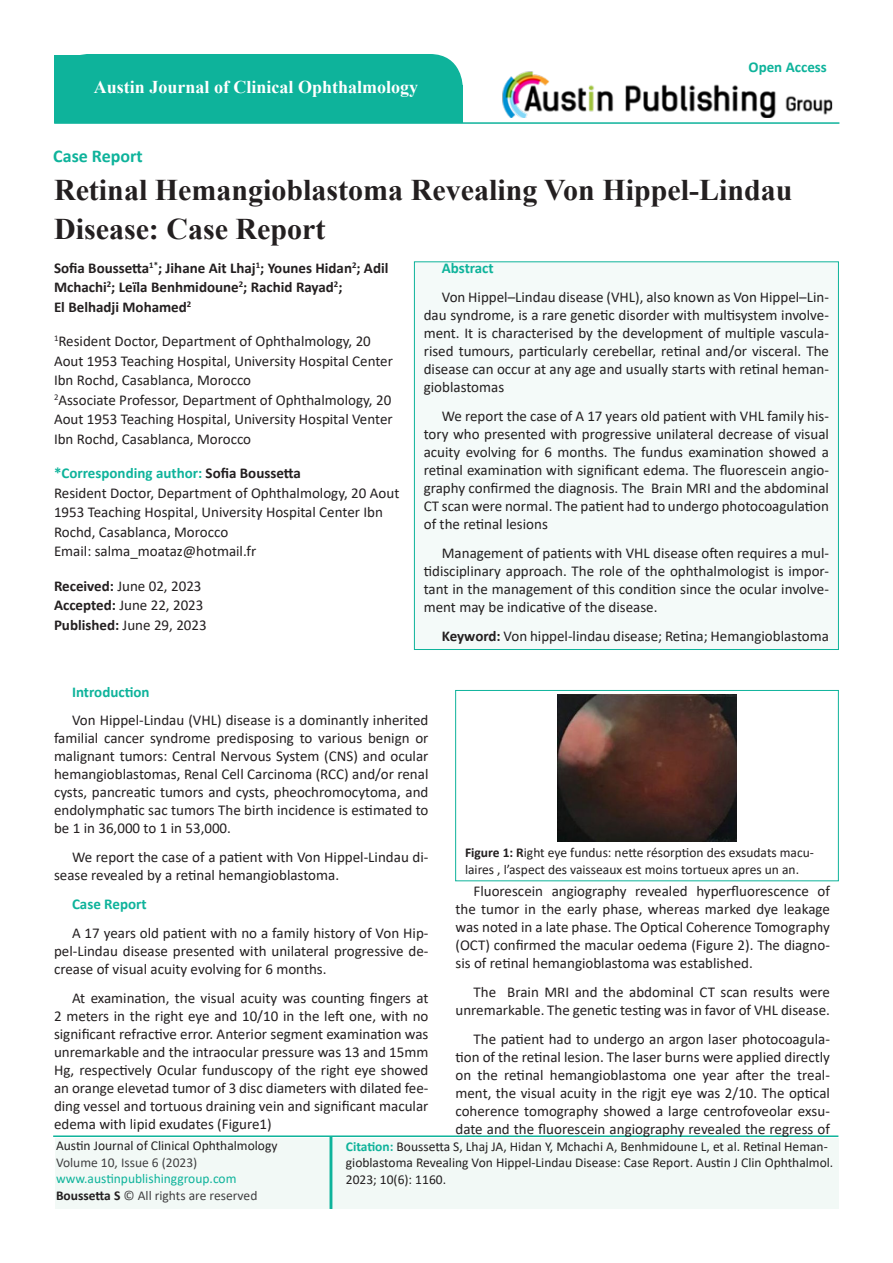
<style>
.page{position:relative;width:893px;height:1263px;background:#fff}
.page>*{position:absolute;margin:0;border:0;box-sizing:border-box;transform-origin:0 0}
.t1{font:700 30px/39px "Times New Roman";color:#231f20}
.t2{font:700 18px "Times New Roman";color:#fff}
.t3{font:700 18px "Calibri";color:#0eb39b}
.t4{font:15px/18px "Calibri";color:#231f20;text-align:justify}
.t5{font:700 15px/19.5px "Calibri";color:#231f20}
.t6{font:700 15px "Calibri";color:#0eb39b}
.t7{font:13.5px/16.5px "Calibri";color:#231f20}
.t8{font:13.5px/16.5px "Calibri";color:#414042}
.s1{color:#231f20}
.s2{font-weight:700}
.s3{color:#0eb39b}
.s4{font-weight:700;color:#231f20}
.s5{font-weight:700;color:#0eb29a}
</style>
<div class="page">
<div style="left:55px;top:54px;width:408px;height:69px;background:#0eb39b;border-radius:33px"></div>
<img style="left:502px;top:71px;width:331px;height:46px">
<div style="left:55px;top:1138px;width:783px;height:71px;background:#f2f9f6"></div>
<div style="left:335px;top:86px;width:128px;height:37px;background:#0eb39b"></div>
<div style="left:330px;top:1136px;width:2px;height:73px;border:2px solid #0eb39b"></div>
<hr style="left:54px;top:122px;width:785px;height:2px;background:#0eb39b">
<hr style="left:53px;top:1135px;width:785px;height:2px;background:#0eb39b">
<div style="left:414px;top:262px;width:424px;height:387px;background:#f4faf9"></div>
<div style="left:455px;top:690px;width:384px;height:191px;border:1px solid #0eb39b"></div>
<img style="left:557px;top:694px;width:180px;height:148px">
<p class="t2" style="left:94px;top:74px;width:326px">Austin Journal of Clinical Ophthalmology</p>
<p class="t6" style="left:748px;top:57px;width:80px">Open Access</p>
<p class="t3" style="left:53px;top:144px;width:91px">Case Report</p>
<p class="t1" style="left:54px;top:169px;width:740px">Retinal Hemangioblastoma Revealing Von Hippel-Lindau<br>Disease: Case Report</p>
<p class="t5" style="left:54px;top:258px;width:336px">Sofia Boussetta<sup>1*</sup>; Jihane Ait Lhaj<sup>1</sup>; Younes Hidan<sup>2</sup>; Adil<br>Mchachi<sup>2</sup>; Leïla Benhmidoune<sup>2</sup>; Rachid Rayad<sup>2</sup>;<br>El Belhadji Mohamed<sup>2</sup></p>
<p class="t4" style="left:54px;top:331px;width:340px;line-height:19.5px;text-align:left"><sup>1</sup>Resident Doctor, Department of Ophthalmology, 20<br>Aout 1953 Teaching Hospital, University Hospital Center<br>Ibn Rochd, Casablanca, Morocco</p>
<p class="t4" style="left:54px;top:390px;width:340px;line-height:19.5px"><sup>2</sup>Associate Professor, Department of Ophthalmology, 20<br>Aout 1953 Teaching Hospital, University Hospital Venter Ibn Rochd, Casablanca, Morocco</p>
<p class="t6" style="left:54px;top:463px;width:248px">*Corresponding author: <span class="s1">Sofia Boussetta</span></p>
<p class="t4" style="left:54px;top:483px;width:347px;line-height:19.5px;text-align:left">Resident Doctor, Department of Ophthalmology, 20 Aout<br>1953 Teaching Hospital, University Hospital Center Ibn<br>Rochd, Casablanca, Morocco</p>
<p class="t4" style="left:54px;top:542px;width:204px">Email: salma_moataz@hotmail.fr</p>
<p class="t4" style="left:54px;top:576px;width:149px"><span class="s2">Received:</span> June 02, 2023</p>
<p class="t4" style="left:54px;top:596px;width:151px"><span class="s2">Accepted:</span> June 22, 2023</p>
<p class="t4" style="left:54px;top:615px;width:154px"><span class="s2">Published:</span> June 29, 2023</p>
<p class="t6" style="left:442px;top:258px;width:53px">Abstract</p>
<p class="t4" style="left:424px;top:288px;width:407px;text-indent:18px">Von Hippel–Lindau disease (VHL), also known as Von Hippel–Lin&shy;dau syndrome, is a rare genetic disorder with multisystem involve&shy;ment. It is characterised by the development of multiple vascula&shy;rised tumours, particularly cerebellar, retinal and/or visceral. The disease can occur at any age and usually starts with retinal heman&shy;gioblastomas</p>
<p class="t4" style="left:424px;top:407px;width:407px;text-indent:18px">We report the case of A 17 years old patient with VHL family his&shy;tory who presented with progressive unilateral decrease of visual acuity evolving for 6 months. The fundus examination showed a retinal examination with significant edema. The fluorescein angio&shy;graphy confirmed the diagnosis. The Brain MRI and the abdominal CT scan were normal. The patient had to undergo photocoagulation of the retinal lesions</p>
<p class="t4" style="left:424px;top:543px;width:407px;text-indent:18px">Management of patients with VHL disease often requires a mul&shy;tidisciplinary approach. The role of the ophthalmologist is impor&shy;tant in the management of this condition since the ocular involve&shy;ment may be indicative of the disease.</p>
<p class="t4" style="left:442px;top:626px;width:389px"><span class="s2">Keyword:</span> Von hippel-lindau disease; Retina; Hemangioblastoma</p>
<p class="t6" style="left:72px;top:681px;width:79px">Introduction</p>
<p class="t4" style="left:54px;top:711px;width:376px;text-indent:18px">Von Hippel-Lindau (VHL) disease is a dominantly inherited familial cancer syndrome predisposing to various benign or malignant tumors: Central Nervous System (CNS) and ocular hemangioblastomas, Renal Cell Carcinoma (RCC) and/or renal cysts, pancreatic tumors and cysts, pheochromocytoma, and endolymphatic sac tumors The birth incidence is estimated to be 1 in 36,000 to 1 in 53,000.</p>
<p class="t4" style="left:54px;top:848px;width:376px;text-indent:18px">We report the case of a patient with Von Hippel-Lindau di&shy;sease revealed by a retinal hemangioblastoma.</p>
<p class="t6" style="left:72px;top:893px;width:76px">Case Report</p>
<p class="t4" style="left:54px;top:923px;width:376px;text-indent:18px">A 17 years old patient with no a family history of Von Hip&shy;pel-Lindau disease presented with unilateral progressive de&shy;crease of visual acuity evolving for 6 months.</p>
<p class="t4" style="left:54px;top:988px;width:376px;text-indent:18px">At examination, the visual acuity was counting fingers at 2 meters in the right eye and 10/10 in the left one, with no significant refractive error. Anterior segment examination was unremarkable and the intraocular pressure was 13 and 15mm Hg, respectively Ocular funduscopy of the right eye showed an orange elevetad tumor of 3 disc diameters with dilated fee&shy;ding vessel and tortuous draining vein and significant macular edema with lipid exudates (Figure1)</p>
<p class="t7" style="left:465px;top:844px;width:351px"><span class="s2">Figure 1: R</span>ight eye fundus: nette résorption des exsudats macu&shy;laires , l’aspect des vaisseaux est moins tortueux apres un an.</p>
<p class="t4" style="left:455px;top:882px;width:376px;text-indent:18px">Fluorescein angiography revealed hyperfluorescence of the tumor in the early phase, whereas marked dye leakage was noted in a late phase. The Optical Coherence Tomography (OCT) confirmed the macular oedema (Figure 2). The diagno&shy;sis of retinal hemangioblastoma was established.</p>
<p class="t4" style="left:455px;top:982px;width:376px;text-align:right">The Brain MRI and the abdominal CT scan results were unremarkable. The genetic testing was in favor of VHL disease.</p>
<p class="t4" style="left:455px;top:1029px;width:376px;text-indent:18px">The patient had to undergo an argon laser photocoagula&shy;tion of the retinal lesion. The laser burns were applied directly on the retinal hemangioblastoma one year after the treal&shy;ment, the visual acuity in the rigjt eye was 2/10. The optical coherence tomography showed a large centrofoveolar exsu&shy;date and the fluorescein angiography revealed the regress of</p>
<p class="t7" style="left:56px;top:1137px;width:223px">Austin Journal of Clinical Ophthalmology</p>
<p class="t8" style="left:56px;top:1154px;width:203px">Volume 10, Issue 6 (2023) <span class="s3">www.austinpublishinggroup.com<br></span><span class="s4">Boussetta S</span> © All rights are reserved</p>
<p class="t7" style="left:346px;top:1138px;width:489px"><span class="s5">Citation:</span> Boussetta S, Lhaj JA, Hidan Y, Mchachi A, Benhmidoune L, et al. Retinal Heman&shy;gioblastoma Revealing Von Hippel-Lindau Disease: Case Report. Austin J Clin Ophthalmol.<br>2023; 10(6): 1160.</p>
</div>
